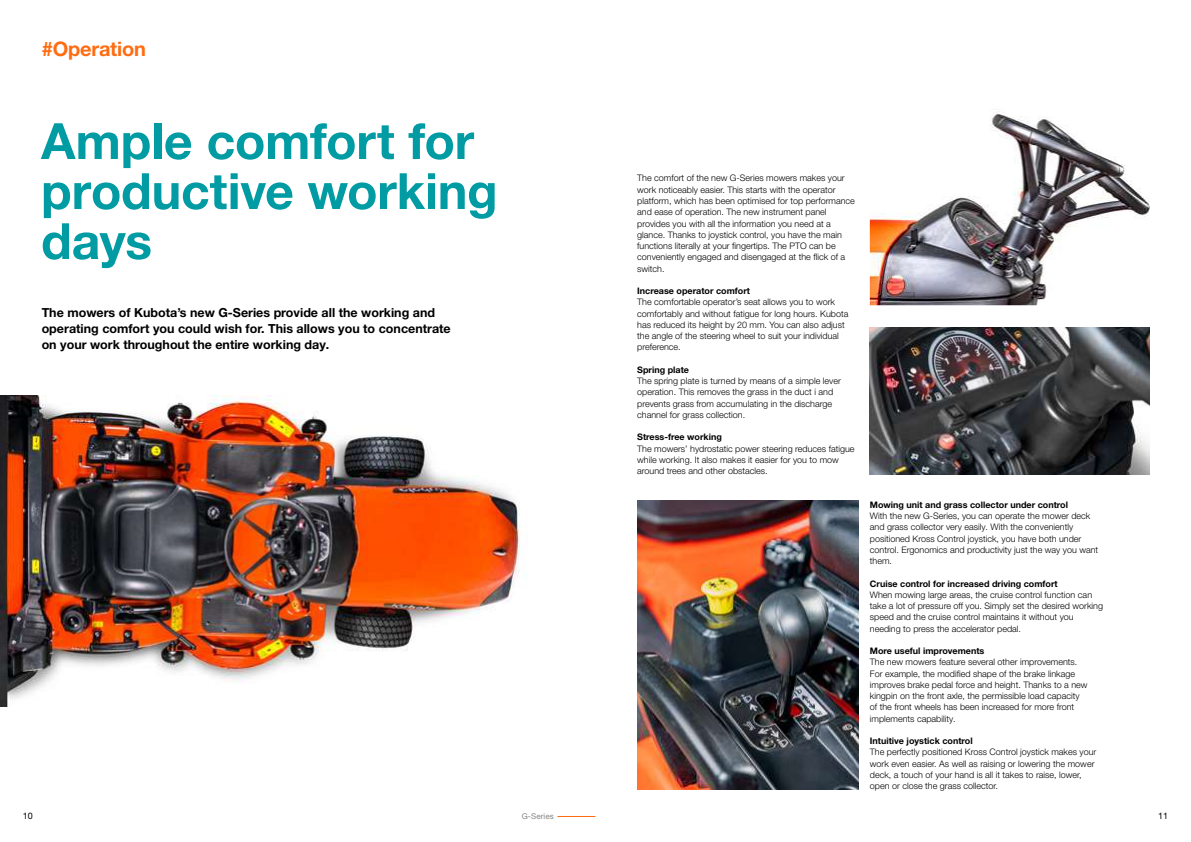
<style>
.page{position:relative;width:1191px;height:842px;background:#fff}
.page>*{position:absolute;margin:0;border:0;box-sizing:border-box;transform-origin:0 0}
.t1{font:700 50px/50px "Helvetica Neue LT Pro";letter-spacing:-.005em;color:#009ba3}
.t2{font:700 20px "Helvetica Neue LT Pro";letter-spacing:-.01em;color:#ff6c11}
.t3{font:700 12.5px/16px "Helvetica Neue LT Pro";color:#000}
.t4{font:300 9px/11.2px "Helvetica Neue LT Pro";color:#000}
.t5{font:700 9px "Helvetica Neue LT Pro";color:#000}
.t6{font:9px "Helvetica Neue LT Pro";color:#000}
.t7{font:8px "Helvetica Neue LT Pro";letter-spacing:.01em;color:#878786}
</style>
<div class="page">
<hr style="left:557px;top:816px;width:38px;height:1px;background:#ff6c11">
<img style="left:870px;top:109px;width:280px;height:196px">
<img style="left:637px;top:501px;width:221px;height:288px">
<img style="left:0;top:395px;width:520px;height:311px">
<img style="left:870px;top:328px;width:279px;height:146px">
<h2 class="t2" style="left:42px;top:36px;width:106px">#Operation</h2>
<h1 class="t1" style="left:41px;top:115px;width:458px">Ample comfort for productive working days</h1>
<h3 class="t3" style="left:42px;top:304px;width:410px">The mowers of Kubota’s new G-Series provide all the working and operating comfort you could wish for. This allows you to concentrate on your work throughout the entire working day.</h3>
<p class="t4" style="left:637px;top:172px;width:219px">The comfort of the new G-Series mowers makes your work noticeably easier. This starts with the operator platform, which has been optimised for top performance and ease of operation. The new instrument panel provides you with all the information you need at a glance. Thanks to joystick control, you have the main functions literally at your fingertips. The PTO can be conveniently engaged and disengaged at the flick of a switch.</p>
<p class="t5" style="left:637px;top:285px;width:114px">Increase operator comfort</p>
<p class="t4" style="left:637px;top:296px;width:213px">The comfortable operator’s seat allows you to work comfortably and without fatigue for long hours. Kubota has reduced its height by 20 mm. You can also adjust the angle of the steering wheel to suit your individual preference.</p>
<p class="t5" style="left:637px;top:364px;width:53px">Spring plate</p>
<p class="t4" style="left:637px;top:375px;width:205px">The spring plate is turned by means of a simple lever operation. This removes the grass in the duct i and prevents grass from accumulating in the discharge channel for grass collection.</p>
<p class="t5" style="left:637px;top:431px;width:86px">Stress-free working</p>
<p class="t4" style="left:637px;top:442px;width:219px">The mowers’ hydrostatic power steering reduces fatigue while working. It also makes it easier for you to mow around trees and other obstacles.</p>
<p class="t5" style="left:870px;top:499px;width:200px">Mowing unit and grass collector under control</p>
<p class="t4" style="left:870px;top:510px;width:230px">With the new G-Series, you can operate the mower deck and grass collector very easily. With the conveniently positioned Kross Control joystick, you have both under control. Ergonomics and productivity just the way you want them.</p>
<p class="t5" style="left:870px;top:578px;width:189px">Cruise control for increased driving comfort</p>
<p class="t4" style="left:870px;top:589px;width:235px">When mowing large areas, the cruise control function can take a lot of pressure off you. Simply set the desired working speed and the cruise control maintains it without you needing to press the accelerator pedal.</p>
<p class="t5" style="left:870px;top:645px;width:116px">More useful improvements</p>
<p class="t4" style="left:870px;top:656px;width:219px">The new mowers feature several other improvements.<br>For example, the modified shape of the brake linkage improves brake pedal force and height. Thanks to a new kingpin on the front axle, the permissible load capacity of the front wheels has been increased for more front implements capability.</p>
<p class="t5" style="left:870px;top:735px;width:104px">Intuitive joystick control</p>
<p class="t4" style="left:870px;top:746px;width:228px">The perfectly positioned Kross Control joystick makes your work even easier. As well as raising or lowering the mower deck, a touch of your hand is all it takes to raise, lower, open or close the grass collector.</p>
<p class="t6" style="left:23px;top:810px;width:12px">10</p>
<p class="t7" style="left:522px;top:811px;width:33px">G-Series</p>
<p class="t6" style="left:1158px;top:810px;width:12px">11</p>
</div>
